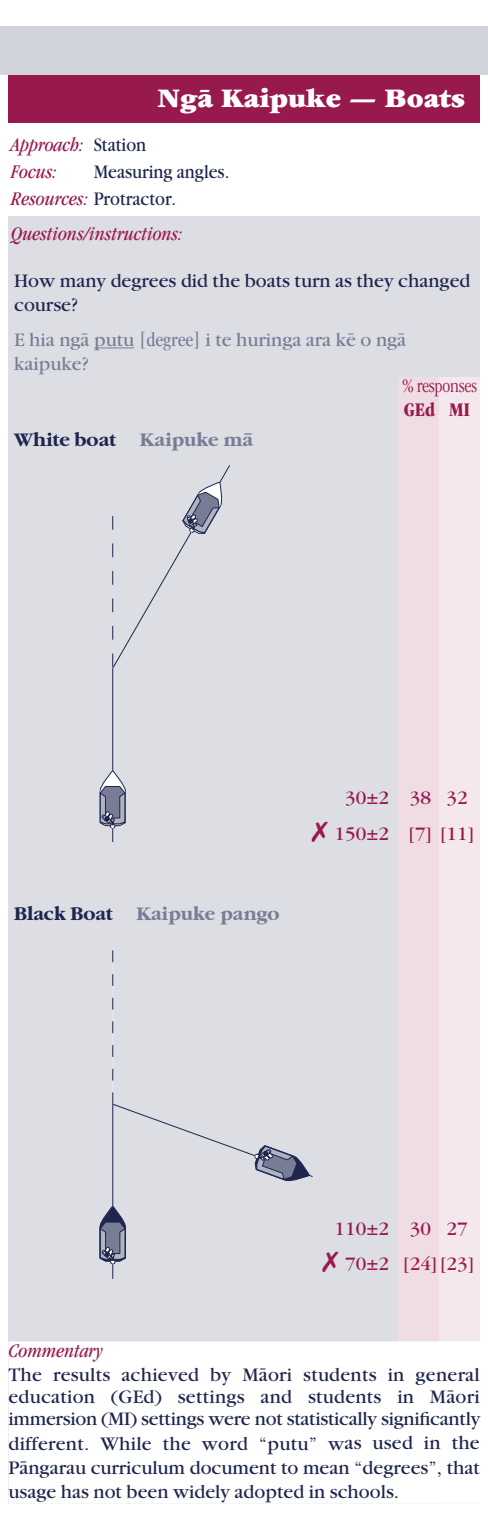
<style>
.page{position:relative;width:488px;height:1532px;background:#fff}
.page>*{position:absolute;margin:0;border:0;box-sizing:border-box;transform-origin:0 0}
.TaskTitleM{font:900 28px "Garamond M";color:#fff}
.Commentary{font:20px/22px "Garamond M";color:#1e264e;text-align:justify}
._2C_text{font:20px/24px "Garamond M";color:#1e264e}
._2CA_text{font:20px/24px "Garamond M";color:#787d95}
.Ans_2C{font:20px "Garamond M";color:#98194e}
.RedheadM{font:italic condensed 20px "Garamond M";color:#98194e}
.Commentary-2{font:20px "Garamond M";color:#1e264e;scale:.9 1}
._2CA_text-2{font:700 20px "Garamond M";color:#787d95}
._2C_text-2{font:700 20px "Garamond M";color:#1e264e}
.FocusM{font:20px "Garamond M";color:#1e264e;scale:.9 1}
.responses{font:300 condensed 20px "Garamond M";color:#98194e}
.Commentaryhead{font:italic condensed 20px "Garamond M";color:#98194e}
.ApprLevResM{font:20px "Garamond M";color:#1e264e;scale:.9 1}
.year4_year8{font:700 condensed 20px "Garamond M";color:#98194e}
.s1{font-style:italic;font-stretch:condensed;color:#98194e}
.s2{font-stretch:condensed}
.s3{color:#787d95}
.s4{color:#1e264e}
</style>
<div class="page">
<div style="left:0;top:26px;width:487px;height:49px;background:#d2d4dc"></div>
<div style="left:8px;top:75px;width:471px;height:48px;background:#98194e"></div>
<div style="left:8px;top:216px;width:471px;height:1287px;background:#dddee4"></div>
<div style="left:438px;top:377px;width:41px;height:1126px;background:#f5e8ed"></div>
<div style="left:398px;top:377px;width:40px;height:1126px;background:#f0dde4"></div>
<hr style="left:112px;top:668px;width:1px;height:174px;background:#1e264e">
<svg style="left:99px;top:770px;width:27px;height:58px"></svg>
<svg style="left:112px;top:465px;width:118px;height:204px"></svg>
<hr style="left:112px;top:1104px;width:1px;height:174px;background:#1e264e">
<svg style="left:99px;top:1206px;width:27px;height:58px"></svg>
<svg style="left:112px;top:950px;width:201px;height:238px"></svg>
<hr style="left:94px;top:347px;width:40px;height:1px;background:#787d95">
<div style="left:8px;top:1341px;width:471px;height:162px;background:#fff"></div>
<p class="TaskTitleM" style="left:157px;top:83px;width:309px">Ngā Kaipuke — Boats</p>
<p class="RedheadM" style="left:11px;top:133px;width:74px">Approach:</p>
<p class="RedheadM" style="left:11px;top:160px;width:47px">Focus:</p>
<p class="Commentary-2" style="left:11px;top:188px;width:185px"><span class="s1">Resources:</span> Protractor.</p>
<p class="ApprLevResM" style="left:94px;top:134px;width:60px">Station</p>
<p class="FocusM" style="left:94px;top:161px;width:152px">Measuring angles.</p>
<p class="RedheadM" style="left:11px;top:222px;width:173px">Questions/instructions:</p>
<p class="_2C_text" style="left:14px;top:269px;width:457px">How many degrees did the boats turn as they changed course?</p>
<p class="_2CA_text" style="left:14px;top:328px;width:393px">E hia ngā putu <span class="s2">[degree]</span> i te huringa ara kē o ngā kaipuke?</p>
<p class="_2C_text-2" style="left:14px;top:428px;width:240px">White boat <span class="s3">Kaipuke mā</span></p>
<p class="responses" style="left:402px;top:375px;width:76px">% responses</p>
<p class="year4_year8" style="left:403px;top:399px;width:68px">GEd MI</p>
<p class="_2CA_text-2" style="left:14px;top:903px;width:266px"><span class="s4">Black Boat</span> Kaipuke pango</p>
<p class="Ans_2C" style="left:345px;top:787px;width:124px">30±2 38 32</p>
<p class="Ans_2C" style="left:311px;top:823px;width:164px">✗ 150±2 [7] [11]</p>
<p class="Ans_2C" style="left:334px;top:1218px;width:135px">110±2 30 27</p>
<p class="Ans_2C" style="left:322px;top:1253px;width:154px">✗ 70±2 [24][23]</p>
<p class="Commentaryhead" style="left:8px;top:1339px;width:96px">Commentary</p>
<p class="Commentary" style="left:8px;top:1364px;width:472px">The results achieved by Māori students in general education (GEd) settings and students in Māori immersion (MI) settings were not statistically significantly</p>
<p class="Commentary" style="left:8px;top:1431px;width:472px;line-height:24px">different. While the word “putu” was used in the Pāngarau curriculum document to mean “degrees”, that usage has not been widely adopted in schools.</p>
</div>
